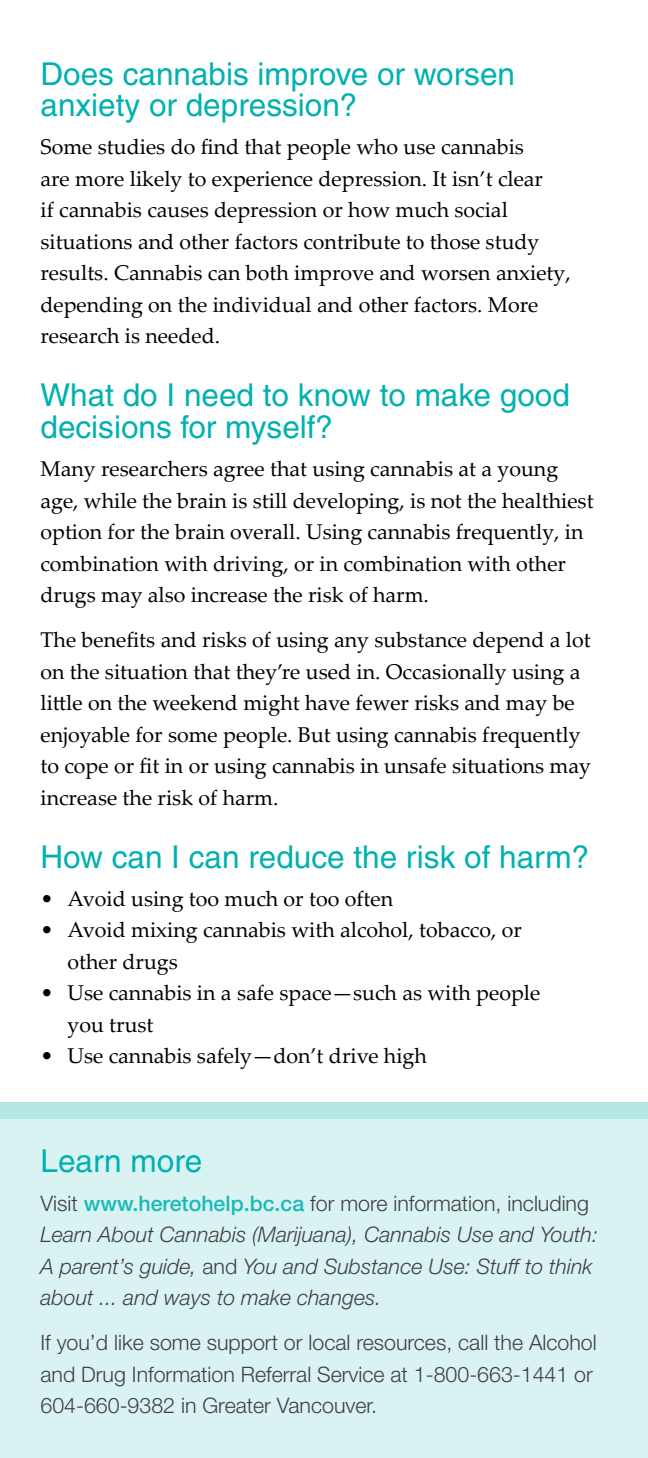
<style>
.page{position:relative;width:648px;height:1458px;background:#fff}
.page>*{position:absolute;margin:0;border:0;box-sizing:border-box;transform-origin:0 0}
.t1{font:31.5px/31.5px "Helvetica";color:#00b1b0}
.t2{font:21.38px/31.5px "Palatino Linotype";color:#000}
.t3{font:italic 300 21.38px/31.5px "Helvetica Neue LT Std";color:#414042}
.t4{font:300 21.38px/31.5px "Helvetica Neue LT Std";color:#414042}
.s1{font-style:normal}
.s2{font-weight:500;font-style:normal;color:#1ab9b8}
</style>
<div class="page">
<div style="left:0;top:1109px;width:648px;height:349px;background:#d9f3f3"></div>
<div style="left:0;top:1102px;width:648px;height:17px;background:#b3e8e7"></div>
<h1 class="t1" style="left:40px;top:58px;width:476px">Does cannabis improve or worsen anxiety or depression?</h1>
<p class="t2" style="left:40px;top:130px;width:532px">Some studies do find that people who use cannabis<br>are more likely to experience depression. It isn’t clear<br>if cannabis causes depression or how much social situations and other factors contribute to those study results. Cannabis can both improve and worsen anxiety, depending on the individual and other factors. More research is needed.</p>
<h1 class="t1" style="left:40px;top:379px;width:531px">What do I need to know to make good decisions for myself?</h1>
<p class="t2" style="left:40px;top:452px;width:555px">Many researchers agree that using cannabis at a young age, while the brain is still developing, is not the healthiest option for the brain overall. Using cannabis frequently, in combination with driving, or in combination with other drugs may also increase the risk of harm.</p>
<p class="t2" style="left:40px;top:623px;width:552px">The benefits and risks of using any substance depend a lot on the situation that they’re used in. Occasionally using a little on the weekend might have fewer risks and may be enjoyable for some people. But using cannabis frequently to cope or fit in or using cannabis in unsafe situations may increase the risk of harm.</p>
<h1 class="t1" style="left:40px;top:841px;width:550px">How can I can reduce the risk of harm?</h1>
<p class="t2" style="left:40px;top:882px;width:354px">• Avoid using too much or too often</p>
<p class="t2" style="left:67px;top:914px;width:456px;text-indent:-27px">• Avoid mixing cannabis with alcohol, tobacco, or other drugs</p>
<p class="t2" style="left:67px;top:977px;width:474px;text-indent:-27px">• Use cannabis in a safe space—such as with people you trust</p>
<p class="t2" style="left:41px;top:1040px;width:388px">• Use cannabis safely—don’t drive high</p>
<h1 class="t1" style="left:40px;top:1146px;width:163px">Learn more</h1>
<p class="t3" style="left:40px;top:1187px;width:559px"><span class="s1">Visit</span> <span class="s2">www.heretohelp.bc.ca</span> <span class="s1">for more information, including </span>Learn About Cannabis (Marijuana), Cannabis Use and Youth:<br>A parent’s guide, <span class="s1">and</span> You and Substance Use: Stuff to think about ... and ways to make changes.</p>
<p class="t4" style="left:40px;top:1326px;width:558px">If you’d like some support or local resources, call the Alcohol and Drug Information Referral Service at 1-800-663-1441 or<br>604-660-9382 in Greater Vancouver.</p>
</div>
